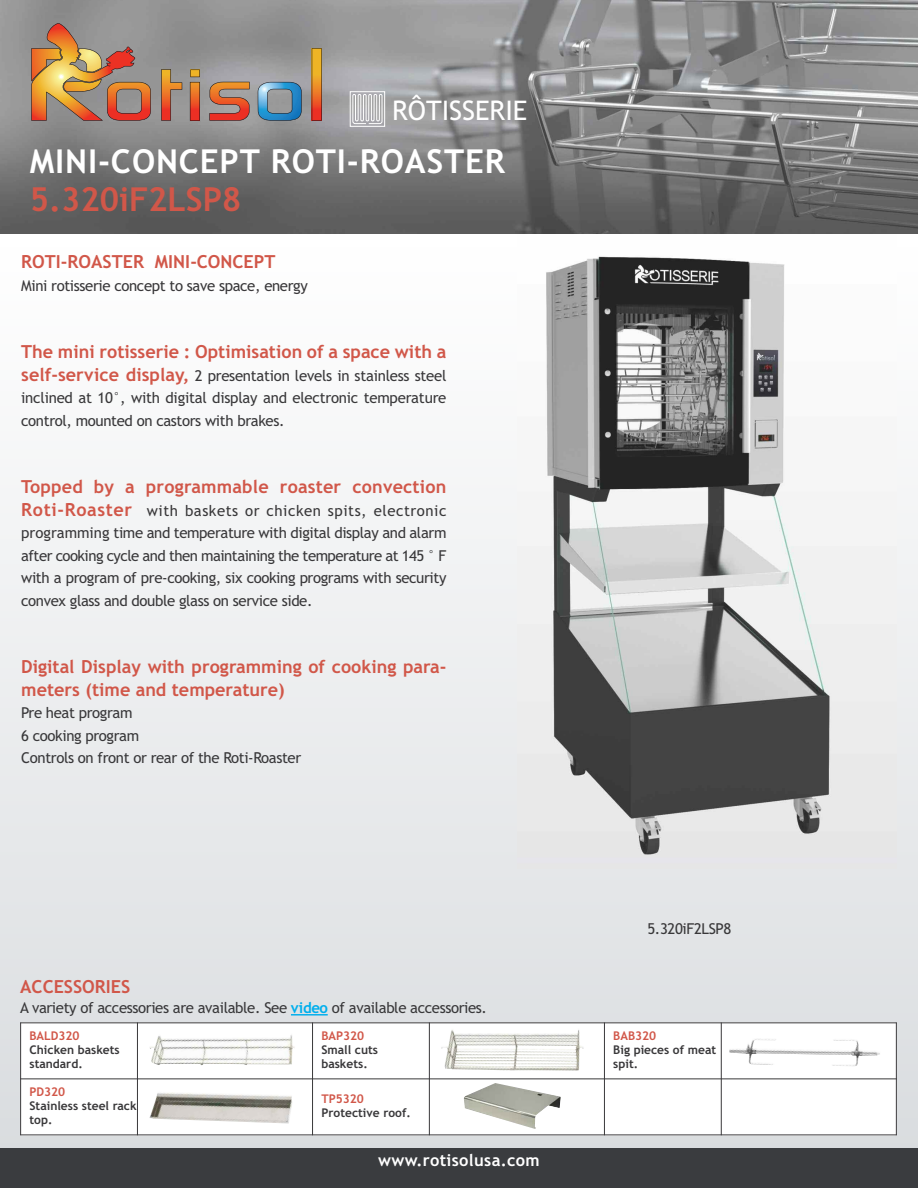
<style>
.page{position:relative;width:918px;height:1188px;background:#fff}
.page>*{position:absolute;margin:0;border:0;box-sizing:border-box;transform-origin:0 0}
.t1{font:700 33px "Trebuchet MS";letter-spacing:.025em;color:#fff}
.t2{font:700 33px "Trebuchet MS";color:#d15749}
.t3{font:27px "Trebuchet MS";color:#fff}
.t4{font:700 18px/22.5px "Trebuchet MS";color:#d15749}
.t5{font:700 16.5px "Trebuchet MS";letter-spacing:.02em;color:#fff}
.t6{font:15px/22.5px "Trebuchet MS";letter-spacing:-.025em;color:#39383a;text-align:justify}
.t7{font:700 12px/14.4px "Trebuchet MS";color:#39383a}
.t8{font:700 12px "Trebuchet MS";color:#d15749}
.s1{font-weight:700;font-size:18px;color:#d15749}
.s2{font-weight:700;color:#00afed}
</style>
<div class="page">
<div style="left:0;top:234px;width:918px;height:914px;background:linear-gradient(to bottom,#fff,#d9dcdf)"></div>
<div style="left:0;top:1148px;width:918px;height:40px;background:#3a3c3f"></div>
<img style="left:0;top:0;width:918px;height:234px">
<svg style="left:312px;top:48px;width:10px;height:73px"></svg>
<svg style="left:258px;top:82px;width:44px;height:39px;background:#6192b0"></svg>
<svg style="left:209px;top:82px;width:41px;height:39px;background:#be7154"></svg>
<svg style="left:190px;top:70px;width:10px;height:51px"></svg>
<svg style="left:161px;top:69px;width:21px;height:52px"></svg>
<svg style="left:31px;top:23px;width:120px;height:98px;background:#b58965"></svg>
<img style="left:517px;top:234px;width:380px;height:635px">
<svg style="left:352px;top:94px;width:31px;height:30px"></svg>
<div style="left:350px;top:91px;width:35px;height:36px;border:1px solid #fff"></div>
<hr style="left:291px;top:1014px;width:37px;height:2px;background:#00afed">
<div style="left:20px;top:1022px;width:117px;height:57px;background:#fff"></div>
<div style="left:137px;top:1022px;width:176px;height:57px;background:#fff"></div>
<img style="left:150px;top:1035px;width:145px;height:31px">
<div style="left:313px;top:1022px;width:116px;height:57px;background:#fff"></div>
<div style="left:429px;top:1022px;width:175px;height:57px;background:#fff"></div>
<img style="left:441px;top:1030px;width:143px;height:41px">
<div style="left:604px;top:1022px;width:117px;height:57px;background:#fff"></div>
<div style="left:721px;top:1022px;width:176px;height:57px;background:#fff"></div>
<img style="left:729px;top:1039px;width:151px;height:27px">
<div style="left:20px;top:1079px;width:117px;height:56px;background:#fff"></div>
<div style="left:137px;top:1079px;width:176px;height:56px;background:#fff"></div>
<img style="left:149px;top:1092px;width:143px;height:32px">
<div style="left:313px;top:1079px;width:116px;height:56px;background:#fff"></div>
<div style="left:429px;top:1079px;width:175px;height:56px;background:#fff"></div>
<img style="left:464px;top:1083px;width:97px;height:46px">
<div style="left:604px;top:1079px;width:117px;height:56px;background:#fff"></div>
<div style="left:721px;top:1079px;width:176px;height:56px;background:#fff"></div>
<hr style="left:20px;top:1022px;width:1px;height:113px;background:#39383a">
<hr style="left:137px;top:1022px;width:1px;height:113px;background:#39383a">
<hr style="left:312px;top:1022px;width:1px;height:113px;background:#39383a">
<hr style="left:429px;top:1022px;width:1px;height:113px;background:#39383a">
<hr style="left:604px;top:1022px;width:1px;height:113px;background:#39383a">
<hr style="left:721px;top:1022px;width:1px;height:113px;background:#39383a">
<hr style="left:896px;top:1022px;width:1px;height:113px;background:#39383a">
<hr style="left:20px;top:1022px;width:877px;height:1px;background:#39383a">
<hr style="left:20px;top:1078px;width:877px;height:1px;background:#39383a">
<hr style="left:20px;top:1135px;width:877px;height:1px;background:#39383a">
<h2 class="t3" style="left:392px;top:95px;width:137px">RÔTISSERIE</h2>
<h1 class="t1" style="left:30px;top:142px;width:477px">MINI-CONCEPT ROTI-ROASTER</h1>
<h1 class="t2" style="left:30px;top:180px;width:213px">5.320iF2LSP8</h1>
<p class="t4" style="left:21px;top:251px;width:256px">ROTI-ROASTER MINI-CONCEPT</p>
<p class="t6" style="left:21px;top:274px;width:288px">Mini rotisserie concept to save space, energy</p>
<p class="t4" style="left:21px;top:341px;width:427px">The mini rotisserie : Optimisation of a space with a</p>
<p class="t6" style="left:21px;top:364px;width:427px"><span class="s1">self-service display,</span> 2 presentation levels in stainless steel inclined at 10°, with digital display and electronic temperature control, mounted on castors with brakes.</p>
<p class="t4" style="left:21px;top:476px;width:427px">Topped by a programmable roaster convection</p>
<p class="t6" style="left:21px;top:499px;width:427px"><span class="s1">Roti-Roaster</span> with baskets or chicken spits, electronic programming time and temperature with digital display and alarm after cooking cycle and then maintaining the temperature at 145 ° F with a program of pre-cooking, six cooking programs with security convex glass and double glass on service side.</p>
<p class="t4" style="left:21px;top:656px;width:427px">Digital Display with programming of cooking para&shy;meters (time and temperature)</p>
<p class="t6" style="left:21px;top:702px;width:282px;text-align:left">Pre heat program<br>6 cooking program<br>Controls on front or rear of the Roti-Roaster</p>
<p class="t4" style="left:20px;top:976px;width:112px">ACCESSORIES</p>
<p class="t6" style="left:20px;top:996px;width:468px">A variety of accessories are available. See <span class="s2">video</span> of available accessories.</p>
<p class="t8" style="left:30px;top:1028px;width:52px">BALD320</p>
<p class="t7" style="left:30px;top:1043px;width:92px">Chicken baskets standard.</p>
<p class="t8" style="left:321px;top:1028px;width:44px">BAP320</p>
<p class="t7" style="left:321px;top:1043px;width:58px">Small cuts baskets.</p>
<p class="t8" style="left:30px;top:1085px;width:37px">PD320</p>
<p class="t7" style="left:30px;top:1099px;width:109px">Stainless steel rack top.</p>
<p class="t8" style="left:321px;top:1092px;width:44px">TP5320</p>
<p class="t7" style="left:321px;top:1106px;width:91px">Protective roof.</p>
<p class="t5" style="left:378px;top:1151px;width:163px">www.rotisolusa.com</p>
<p class="t6" style="left:648px;top:918px;width:85px">5.320iF2LSP8</p>
<p class="t8" style="left:613px;top:1028px;width:44px">BAB320</p>
<p class="t7" style="left:613px;top:1043px;width:104px">Big pieces of meat spit.</p>
</div>
